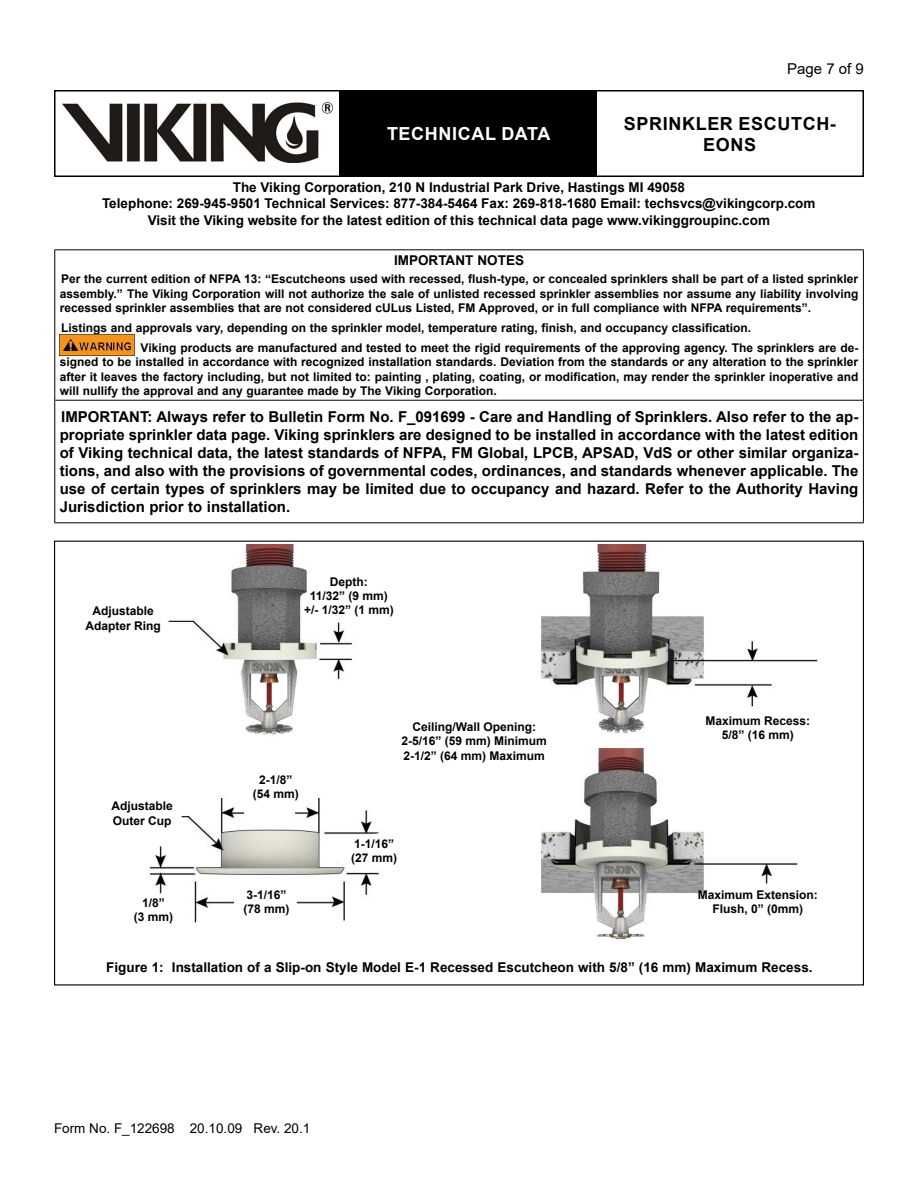
<style>
.page{position:relative;width:918px;height:1188px;background:#fff}
.page>*{position:absolute;margin:0;border:0;box-sizing:border-box;transform-origin:0 0}
.t1{font:700 18px/21.6px "Arial";letter-spacing:.035em;color:#000;text-align:center}
.t2{font:700 18px "Arial";letter-spacing:.035em;color:#fff}
.t3{font:700 15px/18px "Arial";color:#000;text-align:justify}
.t4{font:15px "Arial";color:#000}
.t5{font:700 13.5px/16.2px "Arial";color:#000;text-align:center}
.t6{font:13.5px "Arial";color:#000}
.t7{font:700 12px/14.4px "Arial";color:#000;text-align:center}
</style>
<div class="page">
<div style="left:54px;top:90px;width:810px;height:87px;border:2px solid #000"></div>
<div style="left:340px;top:91px;width:257px;height:85px;background:#000"></div>
<img style="left:63px;top:102px;width:269px;height:60px">
<hr style="left:54px;top:250px;width:810px;height:1px;background:#000">
<hr style="left:863px;top:250px;width:1px;height:150px;background:#000">
<hr style="left:55px;top:400px;width:809px;height:1px;background:#000">
<hr style="left:863px;top:401px;width:1px;height:121px;background:#000">
<hr style="left:54px;top:522px;width:810px;height:1px;background:#000">
<hr style="left:54px;top:250px;width:1px;height:150px;background:#000">
<hr style="left:54px;top:400px;width:1px;height:122px;background:#000">
<img style="left:149px;top:545px;width:669px;height:395px">
<img style="left:60px;top:335px;width:75px;height:21px">
<h1 class="t2" style="left:387px;top:121px;width:165px">TECHNICAL DATA</h1>
<p class="t4" style="left:787px;top:59px;width:78px">Page 7 of 9</p>
<h1 class="t1" style="left:624px;top:113px;width:213px">SPRINKLER ESCUTCH-<br>EONS</h1>
<p class="t5" style="left:102px;top:180px;width:715px">The Viking Corporation, 210 N Industrial Park Drive, Hastings MI 49058<br>Telephone: 269-945-9501 Technical Services: 877-384-5464 Fax: 269-818-1680 Email: techsvcs@vikingcorp.com<br>Visit the Viking website for the latest edition of this technical data page www.vikinggroupinc.com</p>
<p class="t5" style="left:394px;top:252px;width:131px">IMPORTANT NOTES</p>
<p class="t7" style="left:60px;top:272px;width:800px;text-align:justify">Per the current edition of NFPA 13: “Escutcheons used with recessed, flush-type, or concealed sprinklers shall be part of a listed sprinkler assembly.” The Viking Corporation will not authorize the sale of unlisted recessed sprinkler assemblies nor assume any liability involving recessed sprinkler assemblies that are not considered cULus Listed, FM Approved, or in full compliance with NFPA requirements”.</p>
<p class="t7" style="left:141px;top:318px;width:719px;line-height:19.8px;text-align:left;text-indent:-79px">Listings and approvals vary, depending on the sprinkler model, temperature rating, finish, and occupancy classification.<br>Viking products are manufactured and tested to meet the rigid requirements of the approving agency. The sprinklers are de-</p>
<p class="t7" style="left:60px;top:355px;width:800px;text-align:justify">signed to be installed in accordance with recognized installation standards. Deviation from the standards or any alteration to the sprinkler after it leaves the factory including, but not limited to: painting , plating, coating, or modification, may render the sprinkler inoperative and will nullify the approval and any guarantee made by The Viking Corporation.</p>
<p class="t3" style="left:60px;top:408px;width:800px">IMPORTANT: Always refer to Bulletin Form No. F_091699 - Care and Handling of Sprinklers. Also refer to the ap&shy;propriate sprinkler data page. Viking sprinklers are designed to be installed in accordance with the latest edition of Viking technical data, the latest standards of NFPA, FM Global, LPCB, APSAD, VdS or other similar organiza&shy;tions, and also with the provisions of governmental codes, ordinances, and standards whenever applicable. The use of certain types of sprinklers may be limited due to occupancy and hazard. Refer to the Authority Having Jurisdiction prior to installation.</p>
<p class="t7" style="left:85px;top:604px;width:77px">Adjustable<br>Adapter Ring</p>
<p class="t7" style="left:112px;top:799px;width:63px;text-align:left">Adjustable<br>Outer Cup</p>
<p class="t7" style="left:134px;top:896px;width:41px">1/8”<br>(3 mm)</p>
<p class="t7" style="left:304px;top:574px;width:91px">Depth:<br>11/32” (9 mm) +/- 1/32” (1 mm)</p>
<p class="t7" style="left:253px;top:772px;width:48px">2-1/8” (54 mm)</p>
<p class="t7" style="left:402px;top:720px;width:147px">Ceiling/Wall Opening:<br>2-5/16” (59 mm) Minimum<br>2-1/2” (64 mm) Maximum</p>
<p class="t7" style="left:705px;top:713px;width:106px">Maximum Recess:<br>5/8” (16 mm)</p>
<p class="t7" style="left:243px;top:887px;width:48px;text-align:left">3-1/16” (78 mm)</p>
<p class="t7" style="left:351px;top:837px;width:48px;text-align:left">1-1/16” (27 mm)</p>
<p class="t7" style="left:698px;top:887px;width:122px">Maximum Extension:<br>Flush, 0” (0mm)</p>
<p class="t5" style="left:106px;top:960px;width:708px">Figure 1: Installation of a Slip-on Style Model E-1 Recessed Escutcheon with 5/8” (16 mm) Maximum Recess.</p>
<p class="t6" style="left:54px;top:1119px;width:258px">Form No. F_122698 20.10.09 Rev. 20.1</p>
</div>
